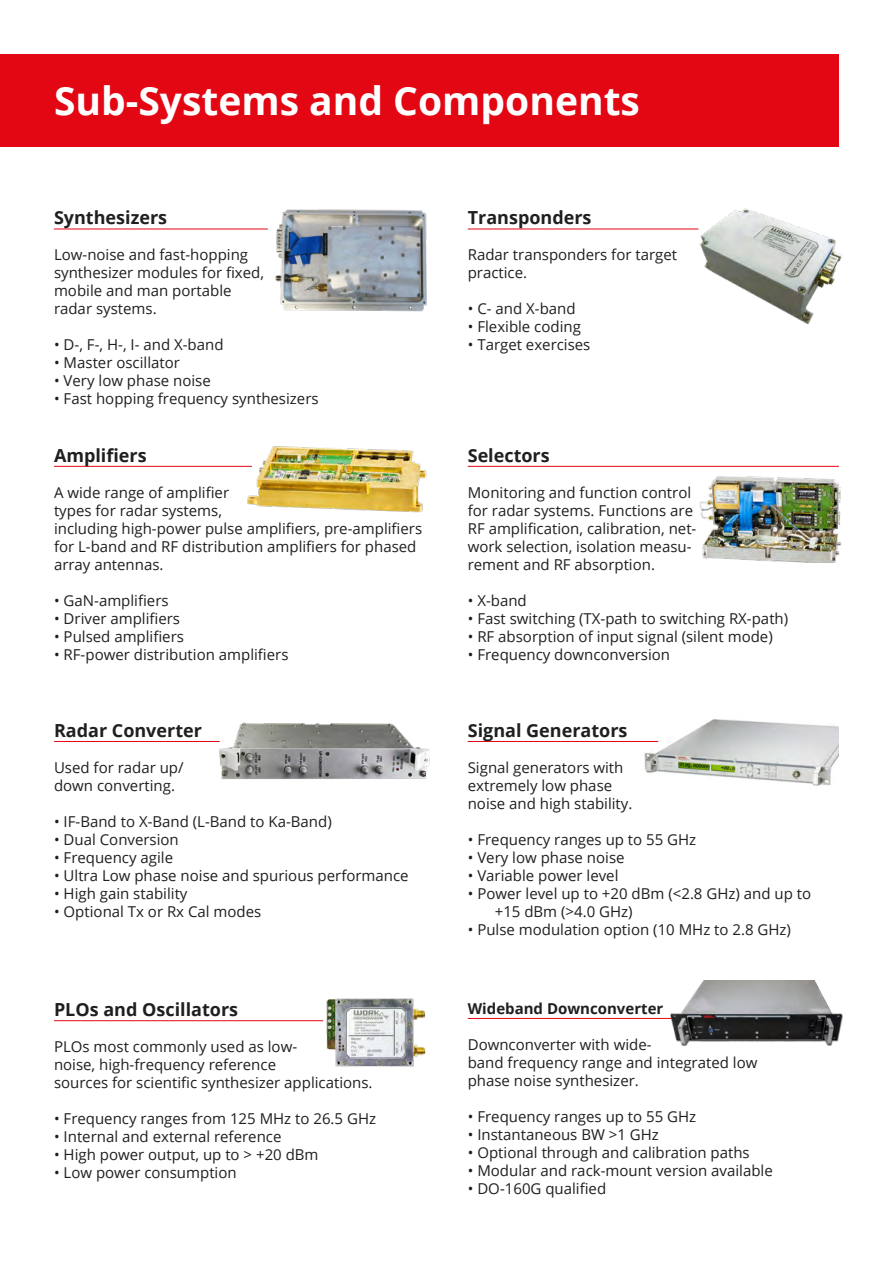
<style>
.page{position:relative;width:893px;height:1263px;background:#fff}
.page>*{position:absolute;margin:0;border:0;box-sizing:border-box;transform-origin:0 0}
.t1{font:700 39px "Open Sans";color:#fff}
.t2{font:700 18px "Open Sans";color:#1e1f1f}
.t3{font:15px/18px "Open Sans";color:#1e1f1f}
.t4{font:700 15px "Open Sans";color:#1e1f1f}
</style>
<div class="page">
<div style="left:0;top:54px;width:839px;height:93px;background:#e30613"></div>
<hr style="left:468px;top:229px;width:230px;height:1px;background:#e30613">
<hr style="left:54px;top:466px;width:198px;height:1px;background:#e30613">
<hr style="left:468px;top:466px;width:371px;height:1px;background:#e30613">
<hr style="left:54px;top:229px;width:214px;height:1px;background:#e30613">
<hr style="left:54px;top:741px;width:166px;height:1px;background:#e30613">
<hr style="left:468px;top:741px;width:190px;height:1px;background:#e30613">
<hr style="left:54px;top:1020px;width:269px;height:1px;background:#e30613">
<hr style="left:468px;top:1018px;width:204px;height:1px;background:#e30613">
<img style="left:323px;top:998px;width:103px;height:69px">
<img style="left:670px;top:981px;width:173px;height:65px">
<img style="left:698px;top:208px;width:145px;height:116px">
<img style="left:240px;top:446px;width:187px;height:67px">
<img style="left:699px;top:476px;width:143px;height:86px">
<img style="left:275px;top:209px;width:152px;height:103px">
<img style="left:220px;top:722px;width:210px;height:58px">
<img style="left:644px;top:719px;width:195px;height:67px">
<h1 class="t1" style="left:54px;top:74px;width:587px">Sub-Systems and Components</h1>
<p class="t2" style="left:54px;top:205px;width:115px">Synthesizers</p>
<p class="t3" style="left:54px;top:246px;width:212px">Low-noise and fast-hopping synthesizer modules for fixed, mobile and man portable radar systems.</p>
<p class="t3" style="left:54px;top:336px;width:171px">• D-, F-, H-, I- and X-band</p>
<p class="t3" style="left:54px;top:354px;width:127px">• Master oscillator</p>
<p class="t3" style="left:54px;top:372px;width:158px">• Very low phase noise</p>
<p class="t3" style="left:54px;top:390px;width:266px">• Fast hopping frequency synthesizers</p>
<p class="t2" style="left:54px;top:442px;width:94px">Amplifiers</p>
<p class="t3" style="left:54px;top:483px;width:370px">A wide range of amplifier<br>types for radar systems,<br>including high-power pulse amplifiers, pre-amplifiers for L-band and RF distribution amplifiers for phased array antennas.</p>
<p class="t3" style="left:54px;top:591px;width:116px">• GaN-amplifiers</p>
<p class="t3" style="left:54px;top:609px;width:128px">• Driver amplifiers</p>
<p class="t3" style="left:54px;top:627px;width:131px">• Pulsed amplifiers</p>
<p class="t3" style="left:54px;top:645px;width:236px">• RF-power distribution amplifiers</p>
<p class="t2" style="left:54px;top:718px;width:149px">Radar Converter</p>
<p class="t3" style="left:54px;top:758px;width:131px">Used for radar up/ down converting.</p>
<p class="t3" style="left:54px;top:812px;width:279px">• IF-Band to X-Band (L-Band to Ka-Band)</p>
<p class="t3" style="left:54px;top:830px;width:126px">• Dual Conversion</p>
<p class="t3" style="left:54px;top:848px;width:121px">• Frequency agile</p>
<p class="t3" style="left:54px;top:866px;width:356px">• Ultra Low phase noise and spurious performance</p>
<p class="t3" style="left:54px;top:884px;width:135px">• High gain stability</p>
<p class="t3" style="left:54px;top:902px;width:209px">• Optional Tx or Rx Cal modes</p>
<p class="t2" style="left:54px;top:997px;width:186px">PLOs and Oscillators</p>
<p class="t3" style="left:54px;top:1037px;width:320px">PLOs most commonly used as low-<br>noise, high-frequency reference<br>sources for scientific synthesizer applications.</p>
<p class="t3" style="left:54px;top:1109px;width:324px">• Frequency ranges from 125 MHz to 26.5 GHz</p>
<p class="t3" style="left:54px;top:1127px;width:229px">• Internal and external reference</p>
<p class="t3" style="left:54px;top:1145px;width:266px">• High power output, up to &gt; +20 dBm</p>
<p class="t3" style="left:54px;top:1163px;width:184px">• Low power consumption</p>
<p class="t2" style="left:468px;top:205px;width:125px">Transponders</p>
<p class="t3" style="left:468px;top:246px;width:211px">Radar transponders for target practice.</p>
<p class="t3" style="left:468px;top:300px;width:109px">• C- and X-band</p>
<p class="t3" style="left:468px;top:318px;width:115px">• Flexible coding</p>
<p class="t3" style="left:468px;top:336px;width:124px">• Target exercises</p>
<p class="t2" style="left:468px;top:442px;width:84px">Selectors</p>
<p class="t3" style="left:468px;top:483px;width:230px">Monitoring and function control for radar systems. Functions are<br>RF amplification, calibration, net&shy;work selection, isolation measu&shy;rement and RF absorption.</p>
<p class="t3" style="left:468px;top:591px;width:61px">• X-band</p>
<p class="t3" style="left:468px;top:609px;width:322px">• Fast switching (TX-path to switching RX-path)</p>
<p class="t3" style="left:468px;top:627px;width:306px">• RF absorption of input signal (silent mode)</p>
<p class="t3" style="left:468px;top:645px;width:204px">• Frequency downconversion</p>
<p class="t2" style="left:468px;top:718px;width:161px">Signal Generators</p>
<p class="t3" style="left:468px;top:758px;width:166px">Signal generators with extremely low phase noise and high stability.</p>
<p class="t3" style="left:468px;top:830px;width:230px">• Frequency ranges up to 55 GHz</p>
<p class="t3" style="left:468px;top:848px;width:158px">• Very low phase noise</p>
<p class="t3" style="left:468px;top:866px;width:152px">• Variable power level</p>
<p class="t3" style="left:495px;top:884px;width:318px;text-indent:-27px">• Power level up to +20 dBm (&lt;2.8 GHz) and up to +15 dBm (&gt;4.0 GHz)</p>
<p class="t3" style="left:468px;top:920px;width:325px">• Pulse modulation option (10 MHz to 2.8 GHz)</p>
<p class="t4" style="left:468px;top:998px;width:197px">Wideband Downconverter</p>
<p class="t3" style="left:468px;top:1035px;width:291px">Downconverter with wide-<br>band frequency range and integrated low phase noise synthesizer.</p>
<p class="t3" style="left:468px;top:1107px;width:230px">• Frequency ranges up to 55 GHz</p>
<p class="t3" style="left:468px;top:1125px;width:193px">• Instantaneous BW &gt;1 GHz</p>
<p class="t3" style="left:468px;top:1143px;width:283px">• Optional through and calibration paths</p>
<p class="t3" style="left:468px;top:1161px;width:307px">• Modular and rack-mount version available</p>
<p class="t3" style="left:468px;top:1179px;width:140px">• DO-160G qualified</p>
</div>
